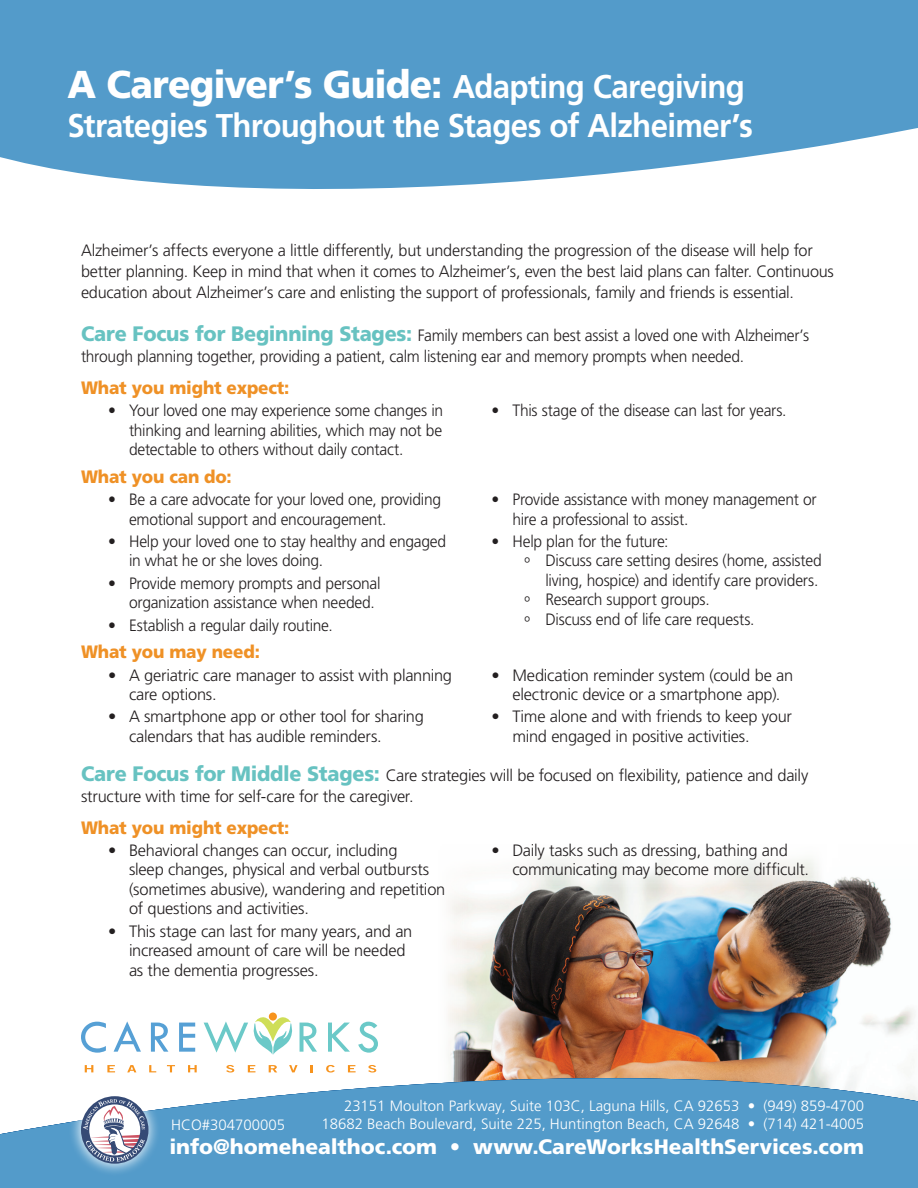
<style>
.page{position:relative;width:918px;height:1188px;background:#fff}
.page>*{position:absolute;margin:0;border:0;box-sizing:border-box;transform-origin:0 0}
.t1{font:900 38.85px "Frutiger";letter-spacing:-.02em;color:#fff;scale:.95 1}
.t2{font:700 32.85px "Frutiger";letter-spacing:-.02em;color:#fff;scale:.95 1}
.t3{font:900 20.85px "Frutiger";color:#fff}
.Text_Head_-_12_pt{font:900 18px "Frutiger";letter-spacing:-.01em;color:#ef9126;scale:.95 1}
.Body_Text_Bullet{font:300 16.5px/19.5px "Frutiger";letter-spacing:-.015em;color:#231f20}
.Body_Text_Bullet-2{font:300 16.5px/19.5px "Frutiger";letter-spacing:-.015em;color:#231f20;scale:.95 1}
.Body_Text{font:300 16.5px/20.9px "Frutiger";letter-spacing:-.015em;color:#231f20}
.Body_Text-2{font:300 16.5px/20.9px "Frutiger";letter-spacing:-.015em;color:#231f20;scale:.95 1}
.Body_Text_Bullet_2nd{font:300 16.5px/19.5px "Frutiger";letter-spacing:-.015em;color:#231f20;text-align:right;scale:.95 1}
.t4{font:300 15px/18px "Frutiger";color:#fff;text-align:right}
.s1{font-weight:700;font-size:32.85px}
.s2{font-weight:900;font-size:20.85px;color:#67c2c1}
</style>
<div class="page">
<img style="left:448px;top:859px;width:467px;height:178px">
<svg style="left:0;top:0;width:918px;height:189px;background:#62a3ce"></svg>
<svg style="left:0;top:1037px;width:918px;height:151px;fill:#539bca"></svg>
<div style="left:69px;top:1084px;width:92px;height:92px;background:#fff;opacity:.75"></div>
<svg style="left:81px;top:1096px;width:67px;height:68px"></svg>
<div style="left:69px;top:1000px;width:321px;height:85px;background:#fff"></div>
<svg style="left:81px;top:1022px;width:25px;height:31px"></svg>
<svg style="left:114px;top:1021px;width:27px;height:31px"></svg>
<svg style="left:151px;top:1023px;width:17px;height:29px"></svg>
<svg style="left:179px;top:1023px;width:16px;height:29px"></svg>
<svg style="left:300px;top:1023px;width:17px;height:29px"></svg>
<svg style="left:328px;top:1023px;width:22px;height:29px"></svg>
<svg style="left:358px;top:1022px;width:20px;height:31px"></svg>
<svg style="left:85px;top:1065px;width:8px;height:7px"></svg>
<svg style="left:107px;top:1065px;width:8px;height:7px"></svg>
<svg style="left:127px;top:1065px;width:9px;height:7px"></svg>
<svg style="left:149px;top:1065px;width:7px;height:7px"></svg>
<svg style="left:167px;top:1065px;width:8px;height:7px"></svg>
<svg style="left:188px;top:1065px;width:9px;height:7px"></svg>
<svg style="left:226px;top:1065px;width:8px;height:8px"></svg>
<svg style="left:248px;top:1065px;width:7px;height:7px"></svg>
<svg style="left:269px;top:1065px;width:8px;height:7px"></svg>
<svg style="left:289px;top:1065px;width:9px;height:7px"></svg>
<svg style="left:311px;top:1065px;width:2px;height:7px"></svg>
<svg style="left:326px;top:1065px;width:9px;height:8px"></svg>
<svg style="left:348px;top:1065px;width:8px;height:7px"></svg>
<svg style="left:368px;top:1065px;width:8px;height:8px"></svg>
<div style="left:269px;top:1013px;width:8px;height:8px;background:#f7931d;border-radius:50%"></div>
<svg style="left:204px;top:1014px;width:89px;height:41px"></svg>
<p class="t1" style="left:68px;top:61px;width:715px">A Caregiver’s Guide: <span class="s1">Adapting Caregiving</span></p>
<p class="t2" style="left:68px;top:106px;width:723px">Strategies Throughout the Stages of Alzheimer’s</p>
<p class="Body_Text" style="left:81px;top:240px;width:754px">Alzheimer’s affects everyone a little differently, but understanding the progression of the disease will help for better planning. Keep in mind that when it comes to Alzheimer’s, even the best laid plans can falter. Continuous education about Alzheimer’s care and enlisting the support of professionals, family and friends is essential.</p>
<p class="Body_Text-2" style="left:81px;top:325px;width:768px"><span class="s2">Care Focus for Beginning Stages:</span> Family members can best assist a loved one with Alzheimer’s through planning together, providing a patient, calm listening ear and memory prompts when needed.</p>
<p class="Text_Head_-_12_pt" style="left:81px;top:377px;width:221px">What you might expect:</p>
<p class="Body_Text_Bullet-2" style="left:129px;top:401px;width:332px;text-align:justify;text-indent:-21px">• Your loved one may experience some changes in thinking and learning abilities, which may not be detectable to others without daily contact.</p>
<p class="Body_Text_Bullet-2" style="left:491px;top:401px;width:312px">• This stage of the disease can last for years.</p>
<p class="Text_Head_-_12_pt" style="left:81px;top:466px;width:160px">What you can do:</p>
<p class="Body_Text_Bullet-2" style="left:129px;top:490px;width:330px;text-indent:-21px">• Be a care advocate for your loved one, providing emotional support and encouragement.</p>
<p class="Body_Text_Bullet-2" style="left:129px;top:532px;width:335px;text-indent:-21px">• Help your loved one to stay healthy and engaged in what he or she loves doing.</p>
<p class="Body_Text_Bullet-2" style="left:129px;top:573px;width:266px;text-indent:-21px">• Provide memory prompts and personal organization assistance when needed.</p>
<p class="Body_Text_Bullet-2" style="left:108px;top:615px;width:238px">• Establish a regular daily routine.</p>
<p class="Body_Text_Bullet-2" style="left:512px;top:490px;width:322px;text-indent:-21px">• Provide assistance with money management or hire a professional to assist.</p>
<p class="Body_Text_Bullet-2" style="left:491px;top:532px;width:188px">• Help plan for the future:</p>
<p class="Body_Text_Bullet_2nd" style="left:524px;top:551px;width:315px">º Discuss care setting desires (home, assisted living, hospice) and identify care providers.</p>
<p class="Body_Text_Bullet_2nd" style="left:524px;top:590px;width:197px">º Research support groups.</p>
<p class="Body_Text_Bullet_2nd" style="left:524px;top:609px;width:244px">º Discuss end of life care requests.</p>
<p class="Text_Head_-_12_pt" style="left:81px;top:641px;width:190px">What you may need:</p>
<p class="Body_Text_Bullet" style="left:129px;top:665px;width:325px;text-indent:-21px">• A geriatric care manager to assist with planning care options.</p>
<p class="Body_Text_Bullet" style="left:129px;top:707px;width:296px;text-indent:-21px">• A smartphone app or other tool for sharing calendars that has audible reminders.</p>
<p class="Body_Text_Bullet" style="left:491px;top:665px;width:303px;text-align:center">• Medication reminder system (could be an electronic device or a smartphone app).</p>
<p class="Body_Text_Bullet" style="left:512px;top:707px;width:281px;text-indent:-21px">• Time alone and with friends to keep your mind engaged in positive activities.</p>
<p class="Body_Text" style="left:81px;top:765px;width:729px"><span class="s2">Care Focus for Middle Stages:</span> Care strategies will be focused on flexibility, patience and daily structure with time for self-care for the caregiver.</p>
<p class="Text_Head_-_12_pt" style="left:81px;top:816px;width:221px">What you might expect:</p>
<p class="Body_Text_Bullet" style="left:129px;top:841px;width:318px;text-indent:-21px">• Behavioral changes can occur, including<br>sleep changes, physical and verbal outbursts (sometimes abusive), wandering and repetition of questions and activities.</p>
<p class="Body_Text_Bullet" style="left:129px;top:921px;width:285px;text-indent:-21px">• This stage can last for many years, and an increased amount of care will be needed as the dementia progresses.</p>
<p class="Body_Text_Bullet" style="left:512px;top:841px;width:298px;text-indent:-21px">• Daily tasks such as dressing, bathing and communicating may become more difficult.</p>
<p class="t4" style="left:322px;top:1097px;width:544px">23151 Moulton Parkway, Suite 103C, Laguna Hills, CA 92653 • (949) 859-4700<br>18682 Beach Boulevard, Suite 225, Huntington Beach, CA 92648 • (714) 421-4005</p>
<p class="t3" style="left:170px;top:1134px;width:696px">info@homehealthoc.com • www.CareWorksHealthServices.com</p>
<p class="t4" style="left:171px;top:1115px;width:115px">HCO#304700005</p>
</div>
